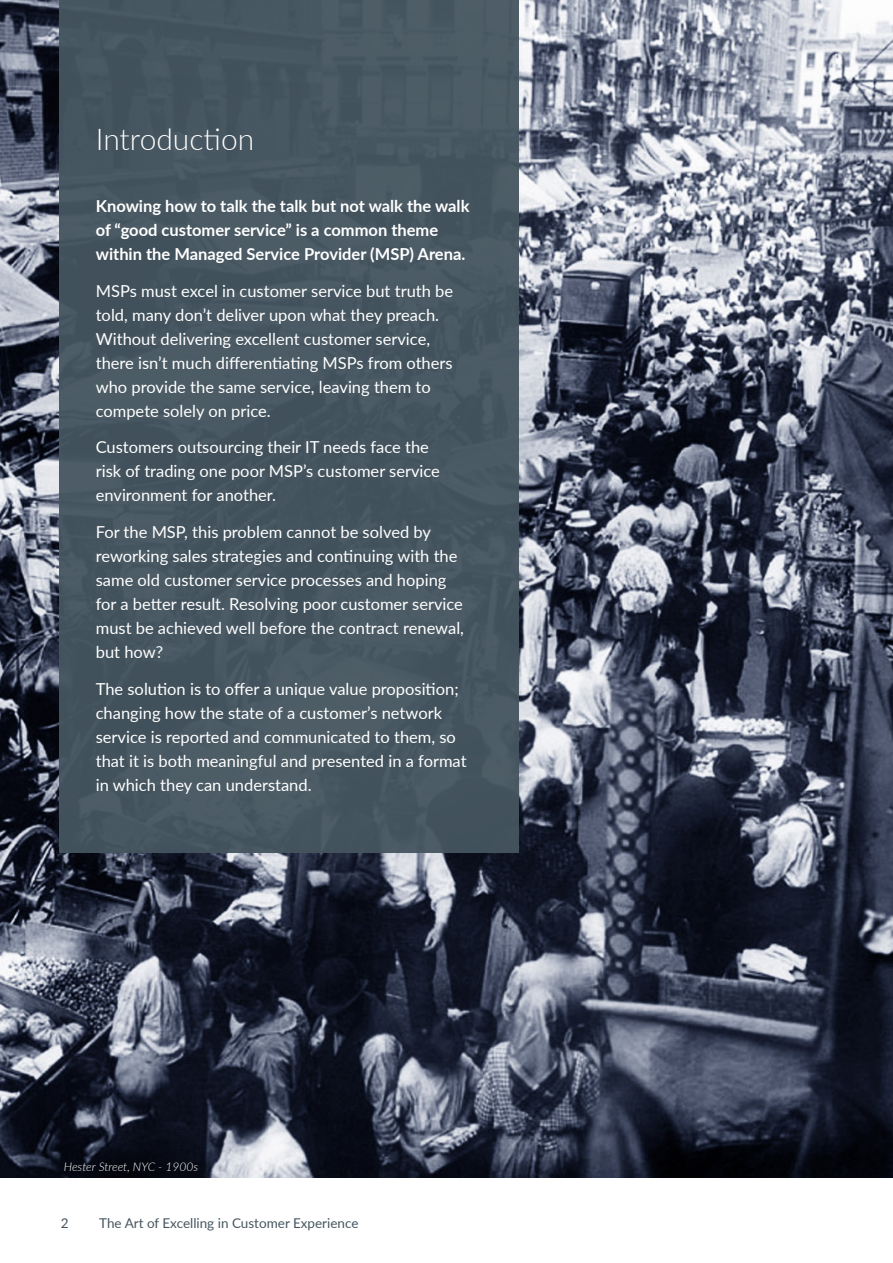
<style>
.page{position:relative;width:893px;height:1263px;background:#fff}
.page>*{position:absolute;margin:0;border:0;box-sizing:border-box;transform-origin:0 0}
.t1{font:300 30px "Lato";color:#fff}
.body{font:16.5px/24px "Lato";color:#fff}
.body-2{font:700 16.5px/24px "Lato";color:#fff}
.t2{font:13.5px "Lato";color:#45555f}
.body-3{font:italic 300 12px "Lato";color:#fff}
</style>
<div class="page">
<img style="left:0;top:0;width:893px;height:1178px">
<div style="left:60px;top:0;width:459px;height:853px;background:#45555f"></div>
<p class="t1" style="left:96px;top:119px;width:160px">Introduction</p>
<p class="body-2" style="left:96px;top:193px;width:375px">Knowing how to talk the talk but not walk the walk of “good customer service” is a common theme within the Managed Service Provider (MSP) Arena.</p>
<p class="body" style="left:96px;top:278px;width:359px">MSPs must excel in customer service but truth be told, many don’t deliver upon what they preach.<br>Without delivering excellent customer service, there isn’t much differentiating MSPs from others who provide the same service, leaving them to compete solely on price.</p>
<p class="body" style="left:96px;top:435px;width:346px">Customers outsourcing their IT needs face the risk of trading one poor MSP’s customer service environment for another.</p>
<p class="body" style="left:96px;top:519px;width:370px">For the MSP, this problem cannot be solved by reworking sales strategies and continuing with the same old customer service processes and hoping for a better result. Resolving poor customer service must be achieved well before the contract renewal, but how?</p>
<p class="body" style="left:96px;top:676px;width:372px">The solution is to offer a unique value proposition; changing how the state of a customer’s network service is reported and communicated to them, so that it is both meaningful and presented in a format in which they can understand.</p>
<p class="body-3" style="left:64px;top:1158px;width:136px">Hester Street, NYC - 1900s</p>
<p class="t2" style="left:61px;top:1213px;width:9px">2</p>
<p class="t2" style="left:99px;top:1213px;width:261px">The Art of Excelling in Customer Experience</p>
</div>
